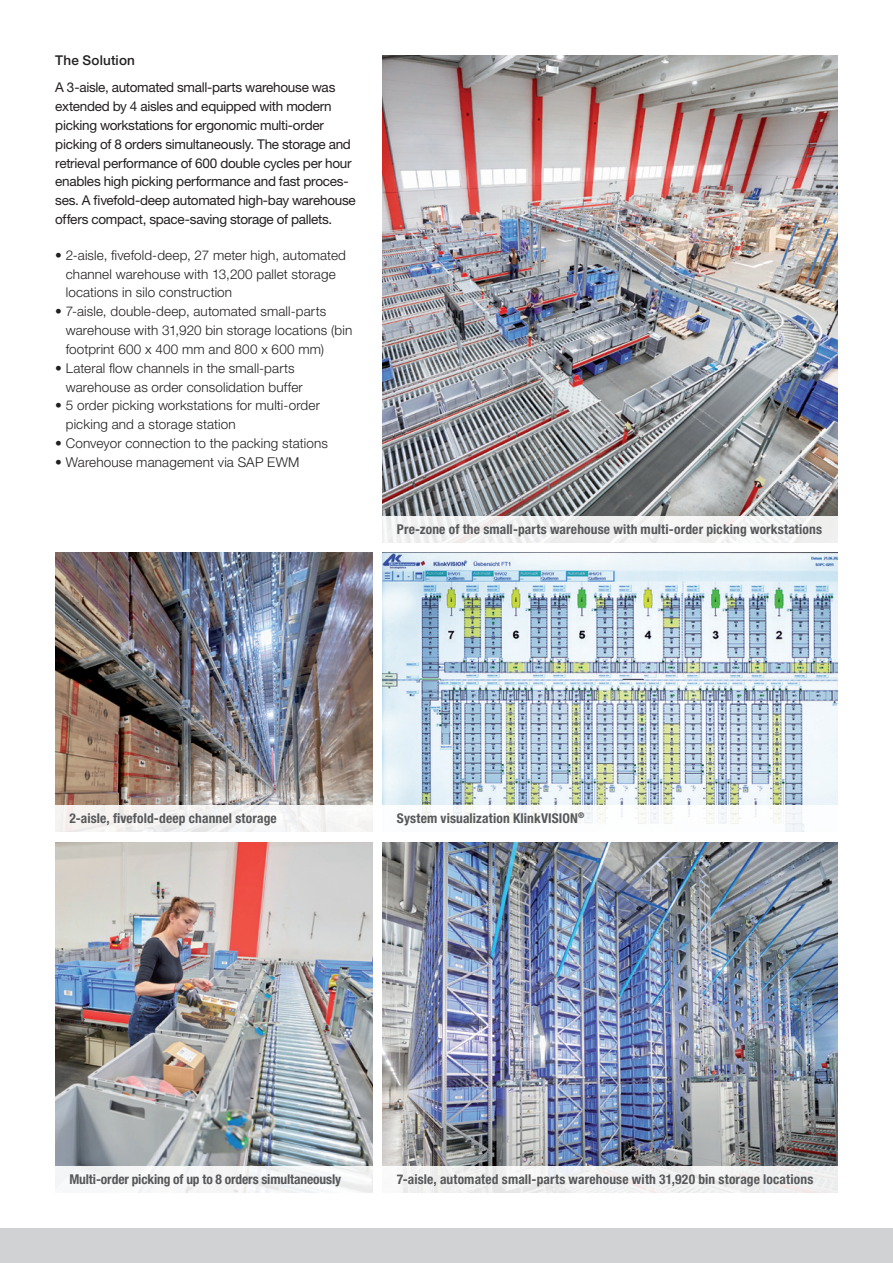
<style>
.page{position:relative;width:893px;height:1263px;background:#fff}
.page>*{position:absolute;margin:0;border:0;box-sizing:border-box;transform-origin:0 0}
.t1{font:300 13.5px/18.8px "Helvetica Neue LT Std";letter-spacing:.01em;color:#231f20}
.t2{font:13.5px/18.8px "Helvetica Neue LT Std";letter-spacing:-.02em;color:#231f20}
.t3{font:700 condensed 13.5px "Helvetica Neue LT Std";letter-spacing:.01em;color:#57585a}
.t4{font:700 condensed 13.5px "Helvetica Neue LT Std";letter-spacing:-.01em;color:#57585a}
.t5{font:500 13.5px "Helvetica Neue LT Std";letter-spacing:.01em;color:#231f20}
</style>
<div class="page">
<img style="left:383px;top:55px;width:455px;height:461px">
<img style="left:383px;top:553px;width:455px;height:252px">
<img style="left:55px;top:842px;width:318px;height:325px">
<img style="left:383px;top:842px;width:455px;height:325px">
<div style="left:383px;top:516px;width:459px;height:26px;background:#f1f1f1"></div>
<div style="left:0;top:1229px;width:893px;height:34px;background:#d1d2d4"></div>
<div style="left:383px;top:1167px;width:459px;height:26px;background:#f1f1f1"></div>
<div style="left:55px;top:1167px;width:318px;height:26px;background:#f6f6f7"></div>
<img style="left:55px;top:553px;width:318px;height:252px">
<div style="left:55px;top:805px;width:318px;height:26px;background:#f5f3f3"></div>
<p class="t5" style="left:55px;top:52px;width:81px">The Solution</p>
<p class="t2" style="left:55px;top:78px;width:302px">A 3-aisle, automated small-parts warehouse was extended by 4 aisles and equipped with modern picking workstations for ergonomic multi-order picking of 8 orders simultaneously. The storage and retrieval performance of 600 double cycles per hour enables high picking performance and fast proces&shy;ses. A fivefold-deep automated high-bay warehouse offers compact, space-saving storage of pallets.</p>
<p class="t1" style="left:66px;top:245px;width:282px;text-indent:-11px">• 2-aisle, fivefold-deep, 27 meter high, automated channel warehouse with 13,200 pallet storage locations in silo construction</p>
<p class="t1" style="left:66px;top:302px;width:288px;text-indent:-11px">• 7-aisle, double-deep, automated small-parts warehouse with 31,920 bin storage locations (bin footprint 600 x 400 mm and 800 x 600 mm)</p>
<p class="t1" style="left:66px;top:358px;width:239px;text-indent:-11px">• Lateral flow channels in the small-parts warehouse as order consolidation buffer</p>
<p class="t1" style="left:66px;top:396px;width:256px;text-indent:-11px">• 5 order picking workstations for multi-order picking and a storage station</p>
<p class="t1" style="left:55px;top:434px;width:274px">• Conveyor connection to the packing stations</p>
<p class="t1" style="left:55px;top:452px;width:246px">• Warehouse management via SAP EWM</p>
<p class="t3" style="left:397px;top:521px;width:427px">Pre-zone of the small-parts warehouse with multi-order picking workstations</p>
<p class="t3" style="left:69px;top:810px;width:209px">2-aisle, fivefold-deep channel storage</p>
<p class="t3" style="left:397px;top:810px;width:189px">System visualization KlinkVISION<sup>®</sup></p>
<p class="t4" style="left:69px;top:1171px;width:273px">Multi-order picking of up to 8 orders simultaneously</p>
<p class="t3" style="left:397px;top:1171px;width:418px">7-aisle, automated small-parts warehouse with 31,920 bin storage locations</p>
</div>
